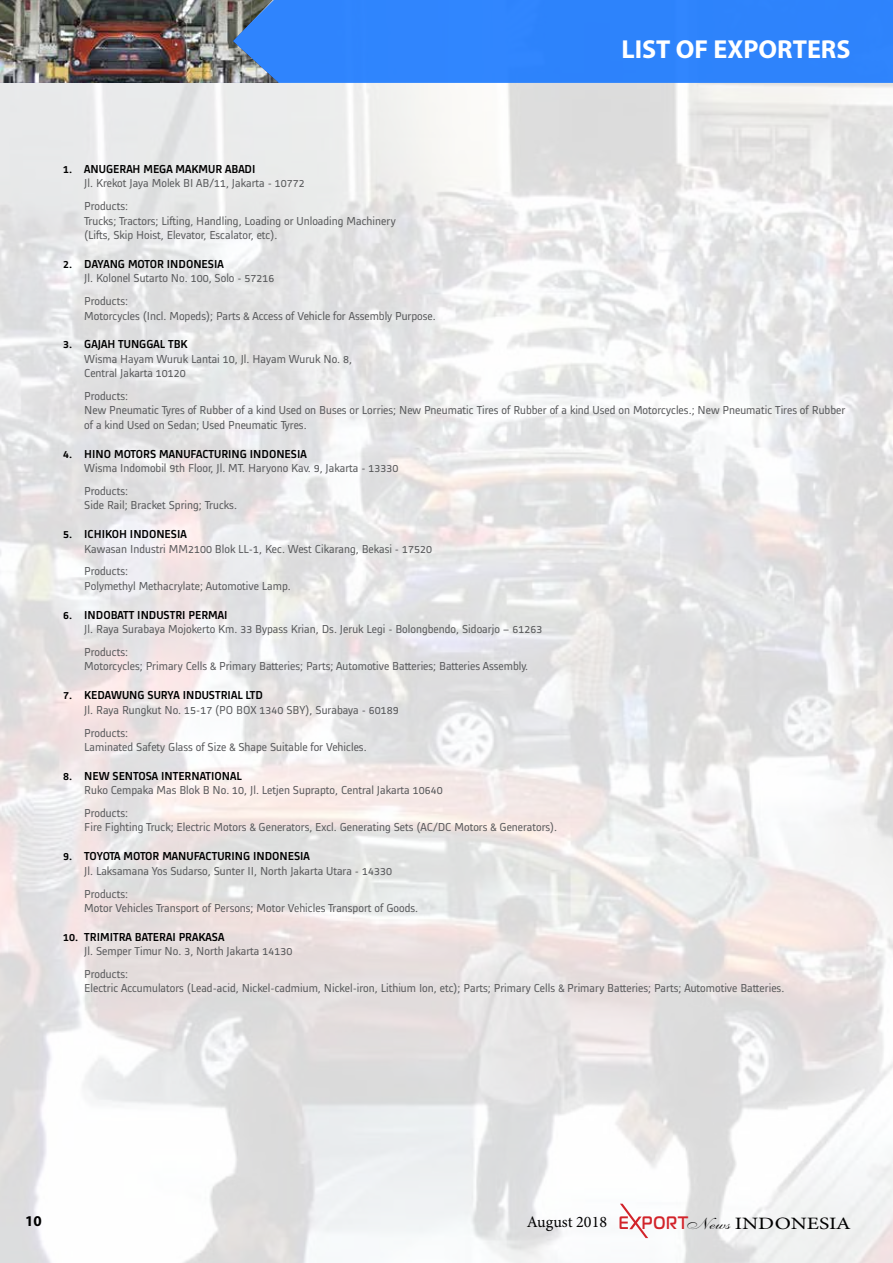
<style>
.page{position:relative;width:893px;height:1263px;background:#fff}
.page>*{position:absolute;margin:0;border:0;box-sizing:border-box;transform-origin:0 0}
.t1{font:700 26.1px "Myriad Pro";color:#fff}
.t2{font:16.05px "Minion Pro";color:#000}
.t3{font:700 15px "Myriad Pro";color:#000}
.t4{font:12px/23px "Alstom";color:#58595b}
.t5{font:500 12px "Alstom";color:#000}
.s1{font-family:"Magistral C";font-weight:700;font-size:18px;color:#d2232a}
.s2{font-family:"Allegro"}
.s3{font-size:17.4px}
</style>
<div class="page">
<svg style="left:620px;top:1204px;width:28px;height:34px"></svg>
<div style="left:279px;top:0;width:614px;height:83px;background:#2e83fc"></div>
<img style="left:0;top:0;width:279px;height:83px">
<h1 class="t1" style="left:621px;top:32px;width:231px">LIST OF EXPORTERS</h1>
<p class="t5" style="left:63px;top:161px;width:194px">1. ANUGERAH MEGA MAKMUR ABADI</p>
<p class="t4" style="left:84px;top:171px;width:222px">Jl. Krekot Jaya Molek BI AB/11, Jakarta - 10772<br>Products:</p>
<p class="t4" style="left:84px;top:212px;width:313px;line-height:14.4px">Trucks; Tractors; Lifting, Handling, Loading or Unloading Machinery (Lifts, Skip Hoist, Elevator, Escalator, etc).</p>
<p class="t5" style="left:63px;top:256px;width:162px">2. DAYANG MOTOR INDONESIA</p>
<p class="t4" style="left:84px;top:266px;width:192px">Jl. Kolonel Sutarto No. 100, Solo - 57216<br>Products:</p>
<p class="t4" style="left:84px;top:303px;width:353px">Motorcycles (Incl. Mopeds); Parts &amp; Access of Vehicle for Assembly Purpose.</p>
<p class="t5" style="left:63px;top:336px;width:126px">3. GAJAH TUNGGAL TBK</p>
<p class="t4" style="left:84px;top:351px;width:269px;line-height:14.4px">Wisma Hayam Wuruk Lantai 10, Jl. Hayam Wuruk No. 8,<br>Central Jakarta 10120</p>
<p class="t4" style="left:84px;top:388px;width:762px;line-height:14.4px">Products:<br>New Pneumatic Tyres of Rubber of a kind Used on Buses or Lorries; New Pneumatic Tires of Rubber of a kind Used on Motorcycles.; New Pneumatic Tires of Rubber of a kind Used on Sedan; Used Pneumatic Tyres.</p>
<p class="t5" style="left:63px;top:445px;width:245px">4. HINO MOTORS MANUFACTURING INDONESIA</p>
<p class="t4" style="left:84px;top:456px;width:316px">Wisma Indomobil 9th Floor, Jl. MT. Haryono Kav. 9, Jakarta - 13330<br>Products:</p>
<p class="t4" style="left:84px;top:493px;width:154px">Side Rail; Bracket Spring; Trucks.</p>
<p class="t5" style="left:63px;top:526px;width:125px">5. ICHIKOH INDONESIA</p>
<p class="t4" style="left:84px;top:536px;width:349px">Kawasan Industri MM2100 Blok LL-1, Kec. West Cikarang, Bekasi - 17520<br>Products:</p>
<p class="t4" style="left:84px;top:573px;width:208px">Polymethyl Methacrylate; Automotive Lamp.</p>
<p class="t5" style="left:63px;top:606px;width:166px">6. INDOBATT INDUSTRI PERMAI</p>
<p class="t4" style="left:84px;top:617px;width:460px">Jl. Raya Surabaya Mojokerto Km. 33 Bypass Krian, Ds. Jeruk Legi - Bolongbendo, Sidoarjo – 61263<br>Products:</p>
<p class="t4" style="left:84px;top:654px;width:445px">Motorcycles; Primary Cells &amp; Primary Batteries; Parts; Automotive Batteries; Batteries Assembly.</p>
<p class="t5" style="left:63px;top:687px;width:201px">7. KEDAWUNG SURYA INDUSTRIAL LTD</p>
<p class="t4" style="left:84px;top:697px;width:316px">Jl. Raya Rungkut No. 15-17 (PO BOX 1340 SBY), Surabaya - 60189<br>Products:</p>
<p class="t4" style="left:84px;top:734px;width:284px">Laminated Safety Glass of Size &amp; Shape Suitable for Vehicles.</p>
<p class="t5" style="left:63px;top:767px;width:180px">8. NEW SENTOSA INTERNATIONAL</p>
<p class="t4" style="left:84px;top:778px;width:360px">Ruko Cempaka Mas Blok B No. 10, Jl. Letjen Suprapto, Central Jakarta 10640<br>Products:</p>
<p class="t4" style="left:84px;top:815px;width:474px">Fire Fighting Truck; Electric Motors &amp; Generators, Excl. Generating Sets (AC/DC Motors &amp; Generators).</p>
<p class="t5" style="left:63px;top:848px;width:248px">9. TOYOTA MOTOR MANUFACTURING INDONESIA</p>
<p class="t4" style="left:84px;top:858px;width:309px">Jl. Laksamana Yos Sudarso, Sunter II, North Jakarta Utara - 14330<br>Products:</p>
<p class="t4" style="left:84px;top:895px;width:335px">Motor Vehicles Transport of Persons; Motor Vehicles Transport of Goods.</p>
<p class="t5" style="left:63px;top:928px;width:163px">10. TRIMITRA BATERAI PRAKASA</p>
<p class="t4" style="left:84px;top:939px;width:210px">Jl. Semper Timur No. 3, North Jakarta 14130<br>Products:</p>
<p class="t4" style="left:84px;top:976px;width:702px">Electric Accumulators (Lead-acid, Nickel-cadmium, Nickel-iron, Lithium Ion, etc); Parts; Primary Cells &amp; Primary Batteries; Parts; Automotive Batteries.</p>
<p class="t3" style="left:25px;top:1211px;width:18px">10</p>
<h2 class="t2" style="left:527px;top:1211px;width:325px">August 2018 <span class="s1">E PORT</span><span class="s2">News</span> <span class="s3">INDONESIA</span></h2>
</div>
